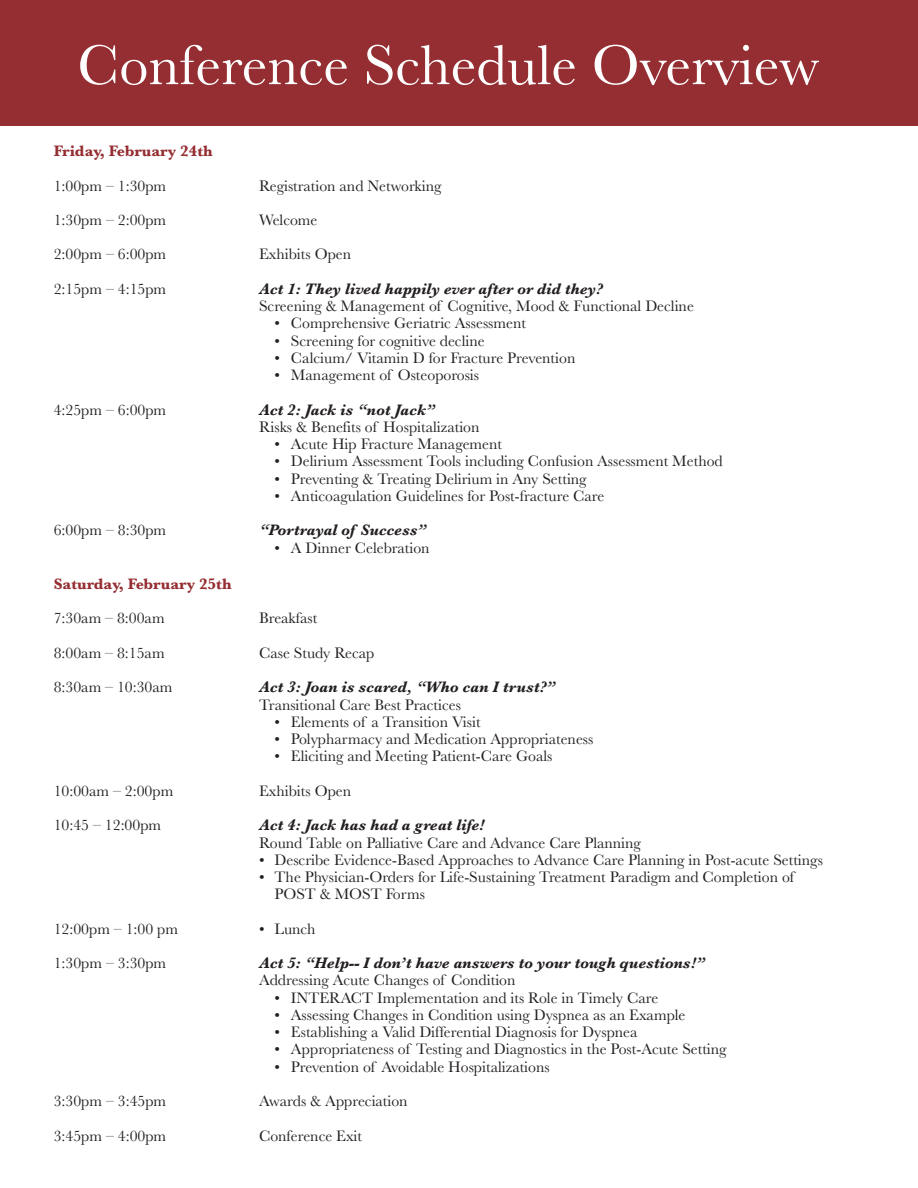
<style>
.page{position:relative;width:918px;height:1188px;background:#fff}
.page>*{position:absolute;margin:0;border:0;box-sizing:border-box;transform-origin:0 0}
.t1{font:58.5px "Baskerville";color:#fff}
.t2{font:15.75px/17.2px "Baskerville";color:#231f20}
.t3{font:italic 700 15.75px "Baskerville";color:#231f20}
.t4{font:700 15.75px "Baskerville";color:#952e32}
</style>
<div class="page">
<div style="left:0;top:0;width:918px;height:126px;background:#952e32"></div>
<h1 class="t1" style="left:77px;top:28px;width:743px">Conference Schedule Overview</h1>
<p class="t4" style="left:54px;top:140px;width:160px">Friday, February 24th</p>
<p class="t2" style="left:54px;top:177px;width:114px">1:00pm – 1:30pm</p>
<p class="t2" style="left:259px;top:177px;width:184px">Registration and Networking</p>
<p class="t2" style="left:54px;top:212px;width:114px">1:30pm – 2:00pm</p>
<p class="t2" style="left:259px;top:212px;width:60px">Welcome</p>
<p class="t2" style="left:54px;top:246px;width:114px">2:00pm – 6:00pm</p>
<p class="t2" style="left:259px;top:246px;width:94px">Exhibits Open</p>
<p class="t2" style="left:54px;top:281px;width:114px">2:15pm – 4:15pm</p>
<p class="t3" style="left:259px;top:278px;width:345px">Act 1: They lived happily ever after or did they?</p>
<p class="t2" style="left:259px;top:298px;width:436px">Screening &amp; Management of Cognitive, Mood &amp; Functional Decline</p>
<p class="t2" style="left:275px;top:315px;width:253px">• Comprehensive Geriatric Assessment</p>
<p class="t2" style="left:275px;top:332px;width:212px">• Screening for cognitive decline</p>
<p class="t2" style="left:275px;top:349px;width:302px">• Calcium/ Vitamin D for Fracture Prevention</p>
<p class="t2" style="left:275px;top:367px;width:206px">• Management of Osteoporosis</p>
<p class="t2" style="left:54px;top:401px;width:114px">4:25pm – 6:00pm</p>
<p class="t3" style="left:259px;top:399px;width:177px">Act 2: Jack is “not Jack”</p>
<p class="t2" style="left:259px;top:418px;width:222px">Risks &amp; Benefits of Hospitalization</p>
<p class="t2" style="left:275px;top:436px;width:229px">• Acute Hip Fracture Management</p>
<p class="t2" style="left:275px;top:453px;width:450px">• Delirium Assessment Tools including Confusion Assessment Method</p>
<p class="t2" style="left:275px;top:470px;width:314px">• Preventing &amp; Treating Delirium in Any Setting</p>
<p class="t2" style="left:275px;top:487px;width:331px">• Anticoagulation Guidelines for Post-fracture Care</p>
<p class="t2" style="left:54px;top:522px;width:114px">6:00pm – 8:30pm</p>
<p class="t3" style="left:259px;top:519px;width:169px">“Portrayal of Success”</p>
<p class="t2" style="left:275px;top:539px;width:157px">• A Dinner Celebration</p>
<p class="t4" style="left:54px;top:573px;width:179px">Saturday, February 25th</p>
<p class="t2" style="left:54px;top:610px;width:112px">7:30am – 8:00am</p>
<p class="t2" style="left:259px;top:610px;width:60px">Breakfast</p>
<p class="t2" style="left:54px;top:644px;width:112px">8:00am – 8:15am</p>
<p class="t2" style="left:259px;top:644px;width:117px">Case Study Recap</p>
<p class="t2" style="left:54px;top:679px;width:120px">8:30am – 10:30am</p>
<p class="t3" style="left:259px;top:676px;width:298px">Act 3: Joan is scared, “Who can I trust?”</p>
<p class="t2" style="left:259px;top:696px;width:203px">Transitional Care Best Practices</p>
<p class="t2" style="left:275px;top:713px;width:208px">• Elements of a Transition Visit</p>
<p class="t2" style="left:275px;top:731px;width:320px">• Polypharmacy and Medication Appropriateness</p>
<p class="t2" style="left:275px;top:748px;width:279px">• Eliciting and Meeting Patient-Care Goals</p>
<p class="t2" style="left:54px;top:782px;width:121px">10:00am – 2:00pm</p>
<p class="t2" style="left:259px;top:782px;width:94px">Exhibits Open</p>
<p class="t2" style="left:54px;top:817px;width:109px">10:45 – 12:00pm</p>
<p class="t3" style="left:259px;top:814px;width:227px">Act 4: Jack has had a great life!</p>
<p class="t2" style="left:259px;top:834px;width:383px">Round Table on Palliative Care and Advance Care Planning</p>
<p class="t2" style="left:259px;top:851px;width:565px">• Describe Evidence-Based Approaches to Advance Care Planning in Post-acute Settings</p>
<p class="t2" style="left:275px;top:869px;width:521px;text-indent:-15px">• The Physician-Orders for Life-Sustaining Treatment Paradigm and Completion of<br>POST &amp; MOST Forms</p>
<p class="t2" style="left:54px;top:920px;width:126px">12:00pm – 1:00 pm</p>
<p class="t2" style="left:259px;top:920px;width:58px">• Lunch</p>
<p class="t2" style="left:54px;top:955px;width:114px">1:30pm – 3:30pm</p>
<p class="t3" style="left:259px;top:952px;width:447px">Act 5: “Help-- I don’t have answers to your tough questions!”</p>
<p class="t2" style="left:259px;top:972px;width:258px">Addressing Acute Changes of Condition</p>
<p class="t2" style="left:275px;top:989px;width:385px">• INTERACT Implementation and its Role in Timely Care</p>
<p class="t2" style="left:275px;top:1007px;width:413px">• Assessing Changes in Condition using Dyspnea as an Example</p>
<p class="t2" style="left:275px;top:1024px;width:365px">• Establishing a Valid Differential Diagnosis for Dyspnea</p>
<p class="t2" style="left:275px;top:1041px;width:454px">• Appropriateness of Testing and Diagnostics in the Post-Acute Setting</p>
<p class="t2" style="left:275px;top:1058px;width:277px">• Prevention of Avoidable Hospitalizations</p>
<p class="t2" style="left:54px;top:1093px;width:114px">3:30pm – 3:45pm</p>
<p class="t2" style="left:259px;top:1093px;width:150px">Awards &amp; Appreciation</p>
<p class="t2" style="left:54px;top:1127px;width:114px">3:45pm – 4:00pm</p>
<p class="t2" style="left:259px;top:1127px;width:105px">Conference Exit</p>
</div>
